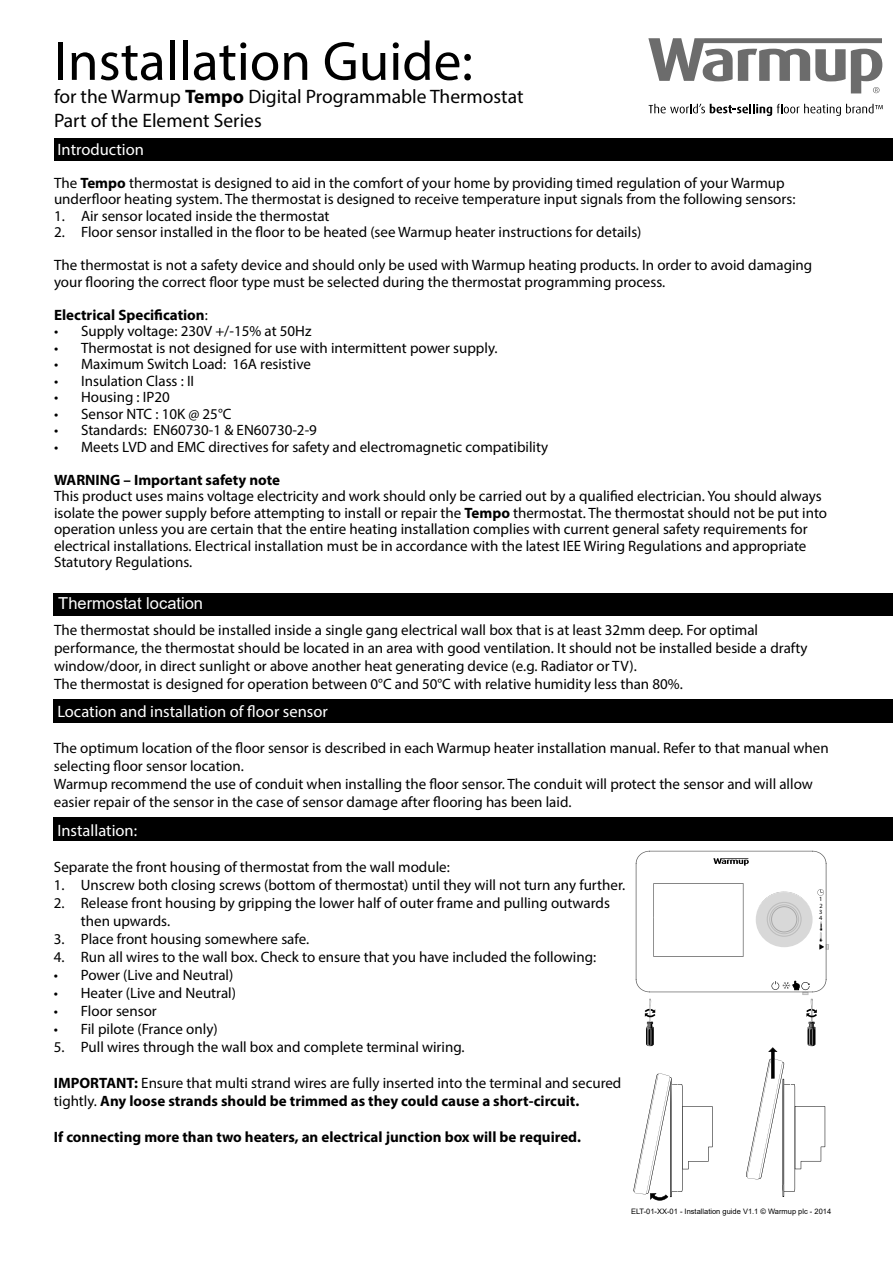
<style>
.page{position:relative;width:893px;height:1263px;background:#fff}
.page>*{position:absolute;margin:0;border:0;box-sizing:border-box;transform-origin:0 0}
.t1{font:55.5px "Myriad Pro";color:#000}
.t2{font:19.5px/23.4px "Myriad Pro";color:#000}
.t3{font:16.5px "Myriad Pro";color:#fff}
.t4{font:16.5px "Arial";color:#fff}
.t5{font:15px/18px "Myriad Pro";color:#000}
.t6{font:700 15px "Myriad Pro";color:#000}
.t7{font:7.5px "Arial";color:#000}
.t8{font:6.3px/6.6px "Myriad Pro";color:#000;text-align:justify}
.s1{font-weight:700}
.s2{font-weight:400}
</style>
<div class="page">
<div style="left:54px;top:593px;width:839px;height:23px;background:#000"></div>
<div style="left:54px;top:138px;width:839px;height:23px;background:#000"></div>
<div style="left:54px;top:699px;width:839px;height:24px;background:#000"></div>
<div style="left:54px;top:817px;width:839px;height:23px;background:#000"></div>
<svg style="left:633px;top:851px;width:196px;height:350px"></svg>
<svg style="left:648px;top:38px;width:234px;height:55px"></svg>
<svg style="left:649px;top:104px;width:234px;height:12px"></svg>
<h1 class="t1" style="left:54px;top:27px;width:420px">Installation Guide:</h1>
<h2 class="t2" style="left:54px;top:85px;width:471px">for the Warmup <span class="s1">Tempo</span> Digital Programmable Thermostat<br>Part of the Element Series</h2>
<p class="t3" style="left:57px;top:139px;width:88px">Introduction</p>
<p class="t5" style="left:54px;top:174px;width:743px;line-height:16.5px">The <span class="s1">Tempo</span> thermostat is designed to aid in the comfort of your home by providing timed regulation of your Warmup underfloor heating system. The thermostat is designed to receive temperature input signals from the following sensors:</p>
<p class="t5" style="left:54px;top:207px;width:277px">1. Air sensor located inside the thermostat</p>
<p class="t5" style="left:54px;top:223px;width:589px">2. Floor sensor installed in the floor to be heated (see Warmup heater instructions for details)</p>
<p class="t5" style="left:54px;top:257px;width:760px;line-height:16.5px">The thermostat is not a safety device and should only be used with Warmup heating products. In order to avoid damaging your flooring the correct floor type must be selected during the thermostat programming process.</p>
<p class="t6" style="left:54px;top:305px;width:155px">Electrical Specification<span class="s2">:</span></p>
<p class="t5" style="left:54px;top:322px;width:259px">• Supply voltage: 230V +/-15% at 50Hz</p>
<p class="t5" style="left:54px;top:339px;width:445px">• Thermostat is not designed for use with intermittent power supply.</p>
<p class="t5" style="left:54px;top:355px;width:258px">• Maximum Switch Load: 16A resistive</p>
<p class="t5" style="left:54px;top:372px;width:142px">• Insulation Class : II</p>
<p class="t5" style="left:54px;top:388px;width:117px">• Housing : IP20</p>
<p class="t5" style="left:54px;top:405px;width:179px">• Sensor NTC : 10K @ 25°C</p>
<p class="t5" style="left:54px;top:421px;width:264px">• Standards: EN60730-1 &amp; EN60730-2-9</p>
<p class="t5" style="left:54px;top:438px;width:496px">• Meets LVD and EMC directives for safety and electromagnetic compatibility</p>
<p class="t6" style="left:54px;top:470px;width:228px">WARNING – Important safety note</p>
<p class="t5" style="left:54px;top:488px;width:775px;line-height:16.5px">This product uses mains voltage electricity and work should only be carried out by a qualified electrician. You should always isolate the power supply before attempting to install or repair the <span class="s1">Tempo</span> thermostat. The thermostat should not be put into operation unless you are certain that the entire heating installation complies with current general safety requirements for electrical installations. Electrical installation must be in accordance with the latest IEE Wiring Regulations and appropriate Statutory Regulations.</p>
<p class="t4" style="left:58px;top:592px;width:146px">Thermostat location</p>
<p class="t5" style="left:54px;top:620px;width:755px">The thermostat should be installed inside a single gang electrical wall box that is at least 32mm deep. For optimal performance, the thermostat should be located in an area with good ventilation. It should not be installed beside a drafty window/door, in direct sunlight or above another heat generating device (e.g. Radiator or TV).<br>The thermostat is designed for operation between 0°C and 50°C with relative humidity less than 80%.</p>
<p class="t3" style="left:57px;top:701px;width:272px">Location and installation of floor sensor</p>
<p class="t5" style="left:54px;top:739px;width:776px">The optimum location of the floor sensor is described in each Warmup heater installation manual. Refer to that manual when selecting floor sensor location.<br>Warmup recommend the use of conduit when installing the floor sensor. The conduit will protect the sensor and will allow easier repair of the sensor in the case of sensor damage after flooring has been laid.</p>
<p class="t3" style="left:57px;top:820px;width:81px">Installation:</p>
<p class="t5" style="left:54px;top:857px;width:397px">Separate the front housing of thermostat from the wall module:</p>
<p class="t5" style="left:54px;top:875px;width:573px">1. Unscrew both closing screws (bottom of thermostat) until they will not turn any further.</p>
<p class="t5" style="left:81px;top:893px;width:531px;text-indent:-27px">2. Release front housing by gripping the lower half of outer frame and pulling outwards then upwards.</p>
<p class="t5" style="left:54px;top:929px;width:257px">3. Place front housing somewhere safe.</p>
<p class="t5" style="left:54px;top:947px;width:544px">4. Run all wires to the wall box. Check to ensure that you have included the following:</p>
<p class="t5" style="left:54px;top:965px;width:181px">• Power (Live and Neutral)</p>
<p class="t5" style="left:54px;top:983px;width:184px">• Heater (Live and Neutral)</p>
<p class="t5" style="left:54px;top:1001px;width:105px">• Floor sensor</p>
<p class="t5" style="left:54px;top:1019px;width:165px">• Fil pilote (France only)</p>
<p class="t5" style="left:54px;top:1037px;width:412px">5. Pull wires through the wall box and complete terminal wiring.</p>
<p class="t5" style="left:54px;top:1073px;width:569px"><span class="s1">IMPORTANT:</span> Ensure that multi strand wires are fully inserted into the terminal and secured tightly. <span class="s1">Any loose strands should be trimmed as they could cause a short-circuit.</span></p>
<p class="t6" style="left:54px;top:1127px;width:529px">If connecting more than two heaters, an electrical junction box will be required.</p>
<p class="t8" style="left:819px;top:896px;width:5px">1<br>2<br>3</p>
<p class="t8" style="left:819px;top:914px;width:5px">4</p>
<p class="t7" style="left:631px;top:1206px;width:202px">ELT-01-XX-01 - Installation guide V1.1 © Warmup plc - 2014</p>
</div>
